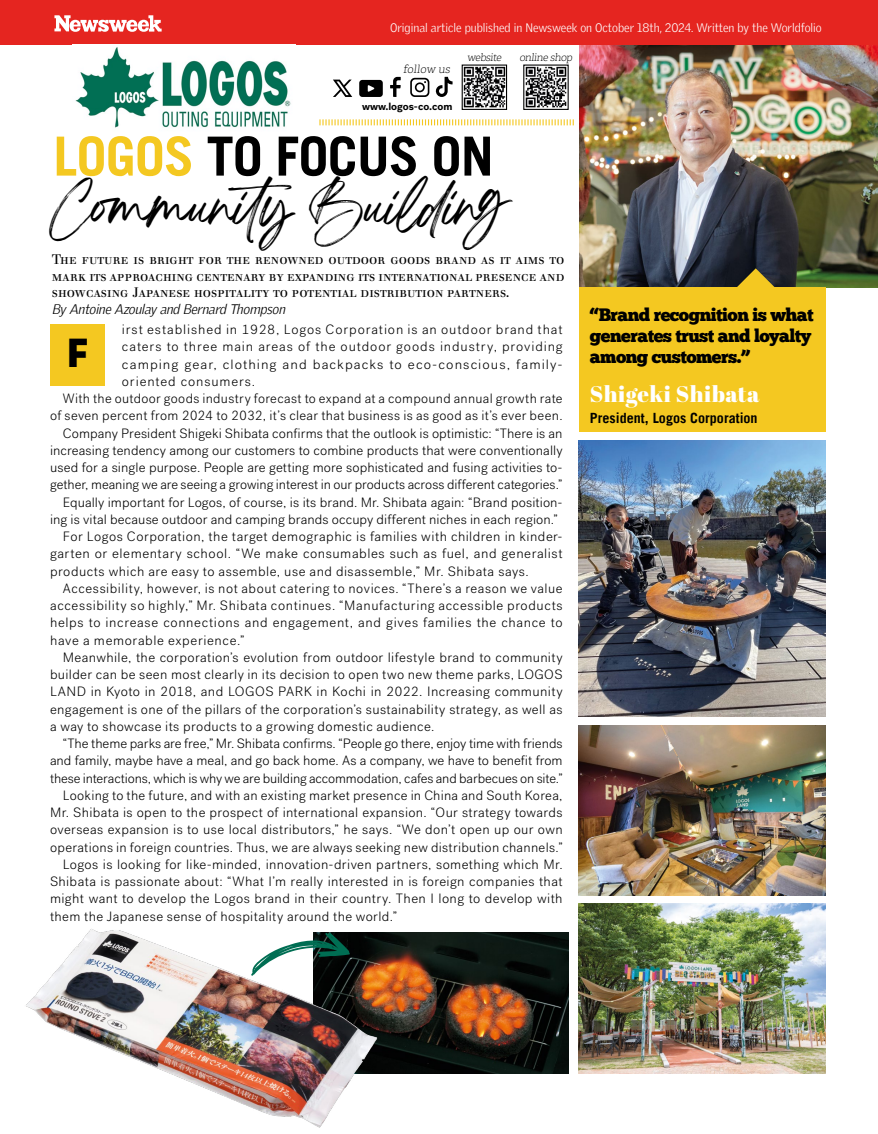
<style>
.page{position:relative;width:878px;height:1134px;background:#fff}
.page>*{position:absolute;margin:0;border:0;box-sizing:border-box;transform-origin:0 0}
.t1{font:700 54px "Trade Gothic";letter-spacing:-.015em;color:#000}
.t2{font:45px "Breathing Personal Use";letter-spacing:-.02em;color:#000}
.t3{font:40.5px "Intro";color:#000}
.t4{font:22.5px "Abril Fatface";letter-spacing:.02em;color:#fff}
.t5{font:18px/21px "Chunk Five";letter-spacing:-.03em;color:#000}
.t6{font:700 14.1px "Trade Gothic LT";color:#000}
.t7{font:300 13.5px "Post Grotesk";letter-spacing:.025em;color:#000}
.t8{font:300 13.5px "Post Grotesk";letter-spacing:.005em;color:#000}
.t9{font:300 13.5px "Post Grotesk";letter-spacing:.045em;color:#000}
.t10{font:13.5px/16.5px "Justus Versalitas";color:#000;text-align:justify}
.t11{font:300 13.5px "Post Grotesk";letter-spacing:-.005em;color:#000}
.t12{font:300 13.5px "Post Grotesk";letter-spacing:.065em;color:#000}
.t13{font:300 13.5px "Post Grotesk";color:#000}
.t14{font:300 13.5px "Post Grotesk";letter-spacing:-.01em;color:#000}
.t15{font:300 13.5px "Post Grotesk";letter-spacing:.075em;color:#000}
.t16{font:italic 300 13.5px "Griffith Gothic";color:#000}
.t17{font:300 13.5px "Post Grotesk";letter-spacing:.05em;color:#000}
.t18{font:300 12px "Griffith Gothic";color:#fff}
.t19{font:100 11.1px "Adelle";color:#000}
.t20{font:100 10.5px "Adelle";color:#000}
.t21{font:700 10.5px "Post Grotesk";color:#000}
.s1{color:#f4c821}
</style>
<div class="page">
<img style="left:579px;top:45px;width:298px;height:242px">
<div style="left:0;top:0;width:877px;height:45px;background:#e52520"></div>
<svg style="left:54px;top:15px;width:108px;height:17px"></svg>
<svg style="left:319px;top:119px;width:254px;height:6px"></svg>
<div style="left:579px;top:287px;width:246px;height:145px;background:#f4c821"></div>
<svg style="left:736px;top:268px;width:38px;height:19px"></svg>
<div style="left:50px;top:324px;width:55px;height:61px;background:#f4c821"></div>
<img style="left:578px;top:440px;width:247px;height:277px">
<img style="left:578px;top:725px;width:247px;height:170px">
<img style="left:578px;top:904px;width:247px;height:170px">
<img style="left:464px;top:933px;width:104px;height:141px">
<img style="left:463px;top:67px;width:42px;height:41px">
<div style="left:461px;top:65px;width:46px;height:45px;border:1px solid #000"></div>
<img style="left:525px;top:67px;width:41px;height:41px">
<svg style="left:435px;top:77px;width:17px;height:20px"></svg>
<svg style="left:390px;top:77px;width:11px;height:20px"></svg>
<svg style="left:410px;top:78px;width:19px;height:19px"></svg>
<svg style="left:359px;top:80px;width:24px;height:17px"></svg>
<svg style="left:333px;top:80px;width:19px;height:17px"></svg>
<img style="left:26px;top:929px;width:438px;height:199px">
<svg style="left:251px;top:932px;width:99px;height:44px"></svg>
<img style="left:75px;top:47px;width:216px;height:81px">
<p class="t18" style="left:390px;top:20px;width:433px">Original article published in Newsweek on October 18th, 2024. Written by the Worldfolio</p>
<p class="t19" style="left:403px;top:62px;width:50px">follow us</p>
<p class="t21" style="left:362px;top:100px;width:92px">www.logos-co.com</p>
<p class="t20" style="left:467px;top:51px;width:38px">website</p>
<p class="t20" style="left:519px;top:51px;width:56px">online shop</p>
<h1 class="t1" style="left:53px;top:123px;width:442px"><span class="s1">LOGOS</span> TO FOCUS ON</h1>
<h2 class="t2" style="left:50px;top:193px;width:461px">Community Building</h2>
<p class="t10" style="left:52px;top:251px;width:514px">The future is bright for the renowned outdoor goods brand as it aims to mark its approaching centenary by expanding its international presence and showcasing Japanese hospitality to potential distribution partners.</p>
<p class="t16" style="left:52px;top:301px;width:238px">ByAntoineAzoulayand Bernard Thompson</p>
<p class="t12" style="left:122px;top:322px;width:442px">irst established in 1928, Logos Corporation is an outdoor brand that</p>
<p class="t12" style="left:122px;top:339px;width:442px">caters to three main areas of the outdoor goods industry, providing</p>
<p class="t15" style="left:122px;top:356px;width:442px">camping gear, clothing and backpacks to eco-conscious, family-</p>
<p class="t12" style="left:122px;top:374px;width:135px">oriented consumers.</p>
<p class="t7" style="left:63px;top:391px;width:501px">With the outdoor goods industry forecast to expand at a compound annual growth rate</p>
<p class="t7" style="left:50px;top:408px;width:514px">of seven percent from 2024 to 2032, it’s clear that business is as good as it’s ever been.</p>
<p class="t8" style="left:63px;top:425px;width:501px">Company President Shigeki Shibata confirms that the outlook is optimistic: “There is an</p>
<p class="t8" style="left:50px;top:443px;width:514px">increasing tendency among our customers to combine products that were conventionally</p>
<p class="t8" style="left:50px;top:460px;width:514px">used for a single purpose. People are getting more sophisticated and fusing activities to-</p>
<p class="t13" style="left:50px;top:477px;width:514px">gether, meaning we are seeing a growing interest in our products across different categories.”</p>
<p class="t8" style="left:63px;top:494px;width:501px">Equally important for Logos, of course, is its brand. Mr. Shibata again: “Brand position-</p>
<p class="t8" style="left:50px;top:512px;width:509px">ing is vital because outdoor and camping brands occupy different niches in each region.”</p>
<p class="t7" style="left:63px;top:529px;width:501px">For Logos Corporation, the target demographic is families with children in kinder-</p>
<p class="t7" style="left:50px;top:546px;width:514px">garten or elementary school. “We make consumables such as fuel, and generalist</p>
<p class="t7" style="left:50px;top:563px;width:480px">products which are easy to assemble, use and disassemble,” Mr. Shibata says.</p>
<p class="t9" style="left:63px;top:581px;width:501px">Accessibility, however, is not about catering to novices. “There’s a reason we value</p>
<p class="t9" style="left:50px;top:598px;width:514px">accessibility so highly,” Mr. Shibata continues. “Manufacturing accessible products</p>
<p class="t9" style="left:50px;top:615px;width:514px">helps to increase connections and engagement, and gives families the chance to</p>
<p class="t17" style="left:50px;top:632px;width:196px">have a memorable experience.”</p>
<p class="t7" style="left:63px;top:650px;width:501px">Meanwhile, the corporation’s evolution from outdoor lifestyle brand to community</p>
<p class="t7" style="left:50px;top:667px;width:514px">builder can be seen most clearly in its decision to open two new theme parks, LOGOS</p>
<p class="t7" style="left:50px;top:684px;width:514px">LAND in Kyoto in 2018, and LOGOS PARK in Kochi in 2022. Increasing community</p>
<p class="t7" style="left:50px;top:701px;width:514px">engagement is one of the pillars of the corporation’s sustainability strategy, as well as</p>
<p class="t7" style="left:50px;top:719px;width:386px">a way to showcase its products to a growing domestic audience.</p>
<p class="t11" style="left:63px;top:736px;width:501px">“The theme parks are free,” Mr. Shibata confirms. “People go there, enjoy time with friends</p>
<p class="t11" style="left:50px;top:753px;width:514px">and family, maybe have a meal, and go back home. As a company, we have to benefit from</p>
<p class="t14" style="left:50px;top:770px;width:514px">these interactions, which is why we are building accommodation, cafes and barbecues on site.”</p>
<p class="t7" style="left:63px;top:788px;width:501px">Looking to the future, and with an existing market presence in China and South Korea,</p>
<p class="t7" style="left:50px;top:805px;width:514px">Mr. Shibata is open to the prospect of international expansion. “Our strategy towards</p>
<p class="t7" style="left:50px;top:822px;width:514px">overseas expansion is to use local distributors,” he says. “We don’t open up our own</p>
<p class="t7" style="left:50px;top:839px;width:514px">operations in foreign countries. Thus, we are always seeking new distribution channels.”</p>
<p class="t7" style="left:63px;top:857px;width:501px">Logos is looking for like-minded, innovation-driven partners, something which Mr.</p>
<p class="t7" style="left:50px;top:874px;width:514px">Shibata is passionate about: “What I’m really interested in is foreign companies that</p>
<p class="t7" style="left:50px;top:891px;width:514px">might want to develop the Logos brand in their country. Then I long to develop with</p>
<p class="t7" style="left:50px;top:908px;width:348px">them the Japanese sense of hospitality around the world.”</p>
<h3 class="t3" style="left:66px;top:329px;width:25px">F</h3>
<h3 class="t5" style="left:590px;top:304px;width:225px">“Brand recognition is what generates trust and loyalty among customers.”</h3>
<h3 class="t4" style="left:590px;top:378px;width:171px">Shigeki Shibata</h3>
<p class="t6" style="left:590px;top:409px;width:169px">President, Logos Corporation</p>
</div>
